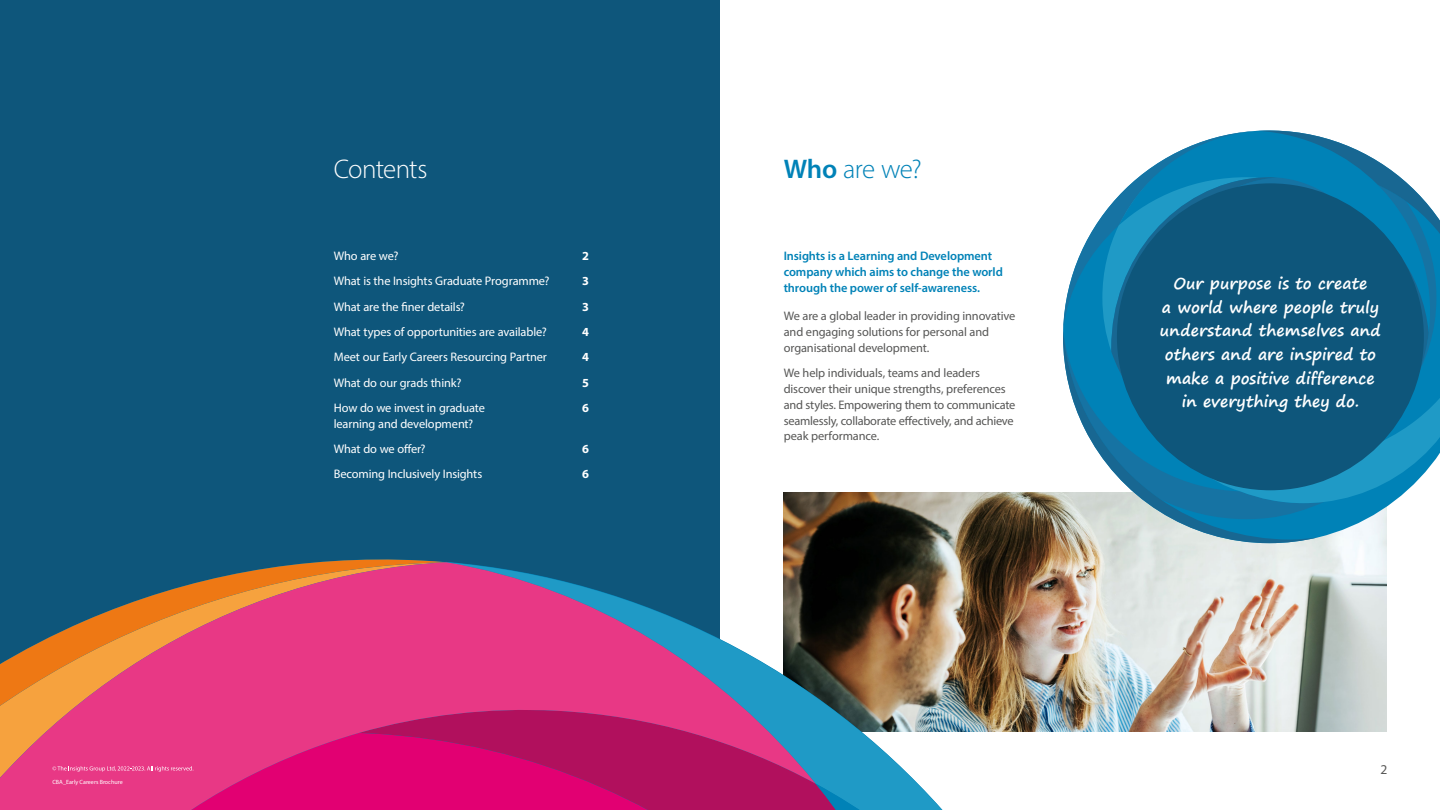
<style>
.page{position:relative;width:1440px;height:810px;background:#fff}
.page>*{position:absolute;margin:0;border:0;box-sizing:border-box;transform-origin:0 0}
.Title__24pt{font:300 27px "Myriad Pro";color:#0082b7}
.Title__24pt-2{font:300 27px "Myriad Pro";letter-spacing:-.03em;color:#fff}
.Body_copy__11pt{font:700 15.75px/23.6px "Segoe Print";letter-spacing:.005em;color:#fff;text-align:center}
.t1{font:13.5px "Myriad Pro";color:#575756}
.Body_copy__11pt-2{font:12.38px/15.8px "Myriad Pro";letter-spacing:-.01em;color:#575756}
.Body_copy__11pt-3{font:12.38px "Myriad Pro";letter-spacing:-.01em;color:#fff}
.Title__24pt-3{font:600 12.38px/15.8px "Myriad Pro";letter-spacing:-.01em;color:#0082b7}
.Title__24pt-4{font:12.38px "Myriad Pro";letter-spacing:-.01em;color:#fff}
.Body_copy__11pt-4{font:700 12.38px "Myriad Pro";color:#fff}
.Title__24pt-5{font:700 12.38px "Myriad Pro";color:#fff}
.t2{font:6.07px "Myriad Pro";color:#fff}
.s1{font-weight:600}
</style>
<div class="page">
<img style="left:784px;top:493px;width:602px;height:238px">
<div style="left:0;top:0;width:720px;height:810px;background:#0e567b"></div>
<img style="left:816px;top:562px;width:178px;height:222px">
<svg style="left:0;top:562px;width:816px;height:248px;background:#bc487b"></svg>
<svg style="left:308px;top:784px;width:635px;height:26px;background:#b1237b"></svg>
<svg style="left:1255px;top:130px;width:137px;height:413px"></svg>
<svg style="left:1063px;top:503px;width:255px;height:40px;background:#6ea8be"></svg>
<svg style="left:1063px;top:131px;width:377px;height:372px"></svg>
<div style="left:1117px;top:183px;width:307px;height:307px;background:#0e567b;border-radius:50%"></div>
<svg style="left:52px;top:766px;width:142px;height:6px"></svg>
<p class="t2" style="left:52px;top:778px;width:72px">CBA_Early Careers Brochure</p>
<p class="Title__24pt-2" style="left:334px;top:153px;width:95px">Contents</p>
<p class="Title__24pt-4" style="left:334px;top:248px;width:66px">Who are we?</p>
<p class="Title__24pt-5" style="left:582px;top:248px;width:8px">2</p>
<p class="Body_copy__11pt-3" style="left:334px;top:274px;width:217px">What is the Insights Graduate Programme?</p>
<p class="Body_copy__11pt-4" style="left:582px;top:273px;width:8px">3</p>
<p class="Body_copy__11pt-3" style="left:334px;top:299px;width:133px">What are the finer details?</p>
<p class="Body_copy__11pt-4" style="left:582px;top:298px;width:8px">3</p>
<p class="Body_copy__11pt-3" style="left:334px;top:324px;width:215px">What types of opportunities are available?</p>
<p class="Body_copy__11pt-4" style="left:582px;top:324px;width:8px">4</p>
<p class="Body_copy__11pt-3" style="left:334px;top:350px;width:215px">Meet our Early Careers Resourcing Partner</p>
<p class="Body_copy__11pt-4" style="left:582px;top:349px;width:8px">4</p>
<p class="Body_copy__11pt-3" style="left:334px;top:375px;width:129px">What do our grads think?</p>
<p class="Body_copy__11pt-4" style="left:582px;top:374px;width:8px">5</p>
<p class="Body_copy__11pt-3" style="left:334px;top:400px;width:153px">How do we invest in graduate</p>
<p class="Body_copy__11pt-4" style="left:582px;top:400px;width:8px">6</p>
<p class="Body_copy__11pt-3" style="left:334px;top:416px;width:141px">learning and development?</p>
<p class="Body_copy__11pt-3" style="left:334px;top:441px;width:93px">What do we offer?</p>
<p class="Body_copy__11pt-4" style="left:582px;top:441px;width:8px">6</p>
<p class="Body_copy__11pt-3" style="left:334px;top:467px;width:150px">Becoming Inclusively Insights</p>
<p class="Body_copy__11pt-4" style="left:582px;top:466px;width:8px">6</p>
<p class="Title__24pt" style="left:784px;top:153px;width:139px"><span class="s1">Who</span> are we?</p>
<p class="Title__24pt-3" style="left:784px;top:248px;width:221px">Insights is a Learning and Development company which aims to change the world through the power of self-awareness.</p>
<p class="Body_copy__11pt-2" style="left:784px;top:308px;width:233px">We are a global leader in providing innovative and engaging solutions for personal and organisational development.</p>
<p class="Body_copy__11pt-2" style="left:784px;top:365px;width:233px">We help individuals, teams and leaders discover their unique strengths, preferences and styles. Empowering them to communicate seamlessly, collaborate effectively, and achieve peak performance.</p>
<p class="Body_copy__11pt" style="left:1160px;top:271px;width:222px">Our purpose is to create<br>a world where people truly understand themselves and others and are inspired to make a positive difference in everything they do.</p>
<p class="t1" style="left:1381px;top:761px;width:8px">2</p>
</div>
